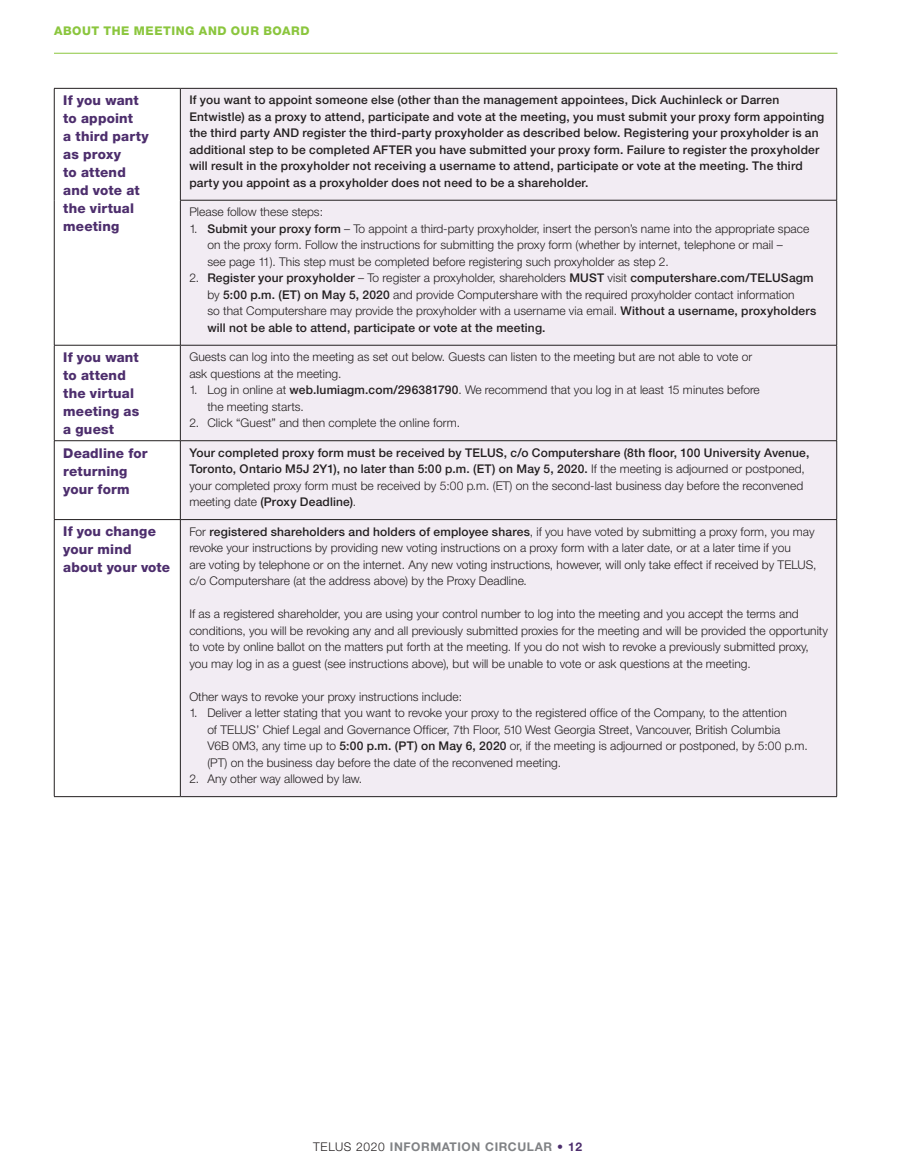
<style>
.page{position:relative;width:918px;height:1175px;background:#fff}
.page>*{position:absolute;margin:0;border:0;box-sizing:border-box;transform-origin:0 0}
.Body_Subhead_10_14{font:800 13.5px/18px "Helve TELUS";letter-spacing:.015em;color:#4d2e6d}
.F20_How_to_vote_pg11{font:300 12px/16.5px "Helve TELUS";color:#231f20}
.F20_How_to_vote_pg11-2{font:500 12px/16.5px "Helve TELUS";letter-spacing:.015em;color:#231f20}
.t1{font:700 12px "Helve TELUS";letter-spacing:.05em;color:#808285}
.e19_Page_Tab{font:800 12px "Helve TELUS";letter-spacing:.045em;color:#8bc63e}
.s1{font-weight:500}
.s2{font-weight:300}
.s3{font-weight:300;color:#231f20}
.s4{color:#4d2e6d}
</style>
<div class="page">
<hr style="left:54px;top:53px;width:784px;height:1px;background:#8bc63e">
<div style="left:181px;top:89px;width:655px;height:707px;background:#f2ecf3"></div>
<hr style="left:54px;top:88px;width:126px;height:1px;background:#231f20">
<hr style="left:54px;top:89px;width:1px;height:111px;background:#231f20">
<hr style="left:180px;top:88px;width:657px;height:1px;background:#231f20">
<hr style="left:180px;top:89px;width:1px;height:111px;background:#231f20">
<hr style="left:836px;top:89px;width:1px;height:111px;background:#231f20">
<hr style="left:54px;top:200px;width:1px;height:145px;background:#231f20">
<hr style="left:180px;top:200px;width:657px;height:1px;background:#231f20">
<hr style="left:180px;top:200px;width:1px;height:145px;background:#231f20">
<hr style="left:836px;top:200px;width:1px;height:145px;background:#231f20">
<hr style="left:54px;top:345px;width:126px;height:1px;background:#231f20">
<hr style="left:54px;top:345px;width:1px;height:95px;background:#231f20">
<hr style="left:180px;top:345px;width:657px;height:1px;background:#231f20">
<hr style="left:180px;top:345px;width:1px;height:95px;background:#231f20">
<hr style="left:836px;top:345px;width:1px;height:95px;background:#231f20">
<hr style="left:54px;top:440px;width:126px;height:1px;background:#231f20">
<hr style="left:54px;top:441px;width:1px;height:78px;background:#231f20">
<hr style="left:180px;top:440px;width:657px;height:1px;background:#231f20">
<hr style="left:180px;top:441px;width:1px;height:78px;background:#231f20">
<hr style="left:836px;top:441px;width:1px;height:78px;background:#231f20">
<hr style="left:54px;top:519px;width:126px;height:1px;background:#231f20">
<hr style="left:54px;top:520px;width:1px;height:276px;background:#231f20">
<hr style="left:180px;top:519px;width:657px;height:1px;background:#231f20">
<hr style="left:180px;top:520px;width:1px;height:276px;background:#231f20">
<hr style="left:836px;top:520px;width:1px;height:276px;background:#231f20">
<hr style="left:54px;top:796px;width:126px;height:1px;background:#231f20">
<hr style="left:180px;top:796px;width:657px;height:1px;background:#231f20">
<p class="e19_Page_Tab" style="left:54px;top:23px;width:257px">ABOUT THE MEETING AND OUR BOARD</p>
<p class="Body_Subhead_10_14" style="left:63px;top:91px;width:87px">If you want to appoint<br>a third party as proxy<br>to attend and vote at the virtual meeting</p>
<p class="F20_How_to_vote_pg11-2" style="left:189px;top:92px;width:637px">If you want to appoint someone else (other than the management appointees, Dick Auchinleck or Darren Entwistle) as a proxy to attend, participate and vote at the meeting, you must submit your proxy form appointing the third party AND register the third-party proxyholder as described below. Registering your proxyholder is an additional step to be completed AFTER you have submitted your proxy form. Failure to register the proxyholder will result in the proxyholder not receiving a username to attend, participate or vote at the meeting. The third party you appoint as a proxyholder does not need to be a shareholder.</p>
<p class="F20_How_to_vote_pg11" style="left:189px;top:203px;width:135px">Please follow these steps:</p>
<p class="F20_How_to_vote_pg11" style="left:207px;top:220px;width:603px;text-indent:-18px">1. <span class="s1">Submit your proxy form</span> – To appoint a third-party proxyholder, insert the person’s name into the appropriate space on the proxy form. Follow the instructions for submitting the proxy form (whether by internet, telephone or mail –<br>see page 11). This step must be completed before registering such proxyholder as step 2.</p>
<p class="F20_How_to_vote_pg11" style="left:207px;top:269px;width:610px;text-indent:-18px">2. <span class="s1">Register your proxyholder</span> – To register a proxyholder, shareholders <span class="s1">MUST</span> visit <span class="s1">computershare.com/TELUSagm </span>by <span class="s1">5:00 p.m. (ET) on May 5, 2020</span> and provide Computershare with the required proxyholder contact information<br>so that Computershare may provide the proxyholder with a username via email. <span class="s1">Without a username, proxyholders will not be able to attend, participate or vote at the meeting.</span></p>
<p class="Body_Subhead_10_14" style="left:63px;top:348px;width:78px">If you want to attend the virtual meeting as a guest</p>
<p class="F20_How_to_vote_pg11" style="left:189px;top:348px;width:564px">Guests can log into the meeting as set out below. Guests can listen to the meeting but are not able to vote or ask questions at the meeting.</p>
<p class="F20_How_to_vote_pg11" style="left:207px;top:381px;width:554px;text-indent:-18px">1. Log in online at <span class="s1">web.lumiagm.com/296381790</span>. We recommend that you log in at least 15 minutes before the meeting starts.</p>
<p class="F20_How_to_vote_pg11" style="left:189px;top:414px;width:272px">2. Click “Guest” and then complete the online form.</p>
<p class="Body_Subhead_10_14" style="left:63px;top:444px;width:86px">Deadline for returning your form</p>
<p class="F20_How_to_vote_pg11-2" style="left:189px;top:444px;width:622px">Your completed proxy form must be received by TELUS, c/o Computershare (8th floor, 100 University Avenue, Toronto, Ontario M5J 2Y1), no later than 5:00 p.m. (ET) on May 5, 2020. <span class="s2">If the meeting is adjourned or postponed, your completed proxy form must be received by 5:00 p.m. (ET) on the second-last business day before the reconvened meeting date</span> (Proxy Deadline)<span class="s2">.</span></p>
<p class="Body_Subhead_10_14" style="left:63px;top:522px;width:108px">If you change your mind about your vote</p>
<p class="F20_How_to_vote_pg11" style="left:189px;top:523px;width:629px">For <span class="s1">registered shareholders and holders of employee shares</span>, if you have voted by submitting a proxy form, you may revoke your instructions by providing new voting instructions on a proxy form with a later date, or at a later time if you<br>are voting by telephone or on the internet. Any new voting instructions, however, will only take effect if received by TELUS, c/o Computershare (at the address above) by the Proxy Deadline.</p>
<p class="F20_How_to_vote_pg11" style="left:189px;top:605px;width:640px">If as a registered shareholder, you are using your control number to log into the meeting and you accept the terms and conditions, you will be revoking any and all previously submitted proxies for the meeting and will be provided the opportunity to vote by online ballot on the matters put forth at the meeting. If you do not wish to revoke a previously submitted proxy, you may log in as a guest (see instructions above), but will be unable to vote or ask questions at the meeting.</p>
<p class="F20_How_to_vote_pg11" style="left:189px;top:688px;width:274px">Other ways to revoke your proxy instructions include:</p>
<p class="F20_How_to_vote_pg11" style="left:207px;top:704px;width:602px;text-indent:-18px">1. Deliver a letter stating that you want to revoke your proxy to the registered office of the Company, to the attention<br>of TELUS’ Chief Legal and Governance Officer, 7th Floor, 510 West Georgia Street, Vancouver, British Columbia<br>V6B 0M3, any time up to <span class="s1">5:00 p.m. (PT) on May 6, 2020</span> or, if the meeting is adjourned or postponed, by 5:00 p.m. (PT) on the business day before the date of the reconvened meeting.</p>
<p class="F20_How_to_vote_pg11" style="left:189px;top:770px;width:174px">2. Any other way allowed by law.</p>
<p class="t1" style="left:313px;top:1139px;width:270px"><span class="s3">TELUS 2020</span> INFORMATION CIRCULAR <span class="s4">• 12</span></p>
</div>
